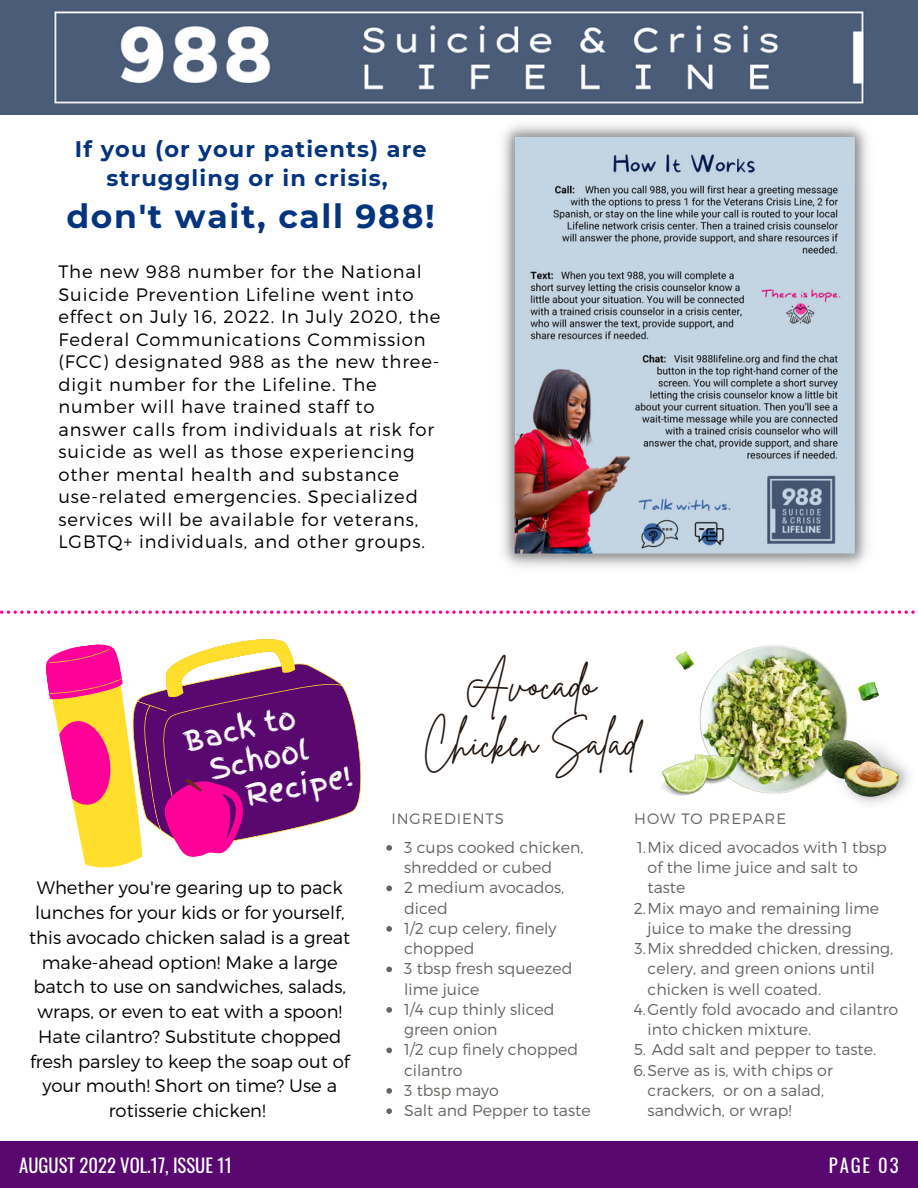
<style>
.page{position:relative;width:918px;height:1188px;background:#fff}
.page>*{position:absolute;margin:0;border:0;box-sizing:border-box;transform-origin:0 0}
.t1{font:41.1px/57.2px "Brittany Signature";color:#20140d;text-align:center}
.t2{font:700 33px "Montserrat";letter-spacing:.05em;color:#05347e}
.t3{font:28.5px "Finger Paint";color:#fafafa}
.t4{font:700 22.5px/29.2px "Montserrat";letter-spacing:.05em;color:#05347e;text-align:center}
.t5{font:18.75px "Oswald";color:#fff}
.t6{font:18.75px "Oswald";letter-spacing:.1em;color:#fafafa}
.t7{font:300 18px/22.5px "Montserrat";letter-spacing:.05em;color:#000}
.t8{font:300 18px/24.8px "Montserrat";color:#000;text-align:center}
.t9{font:300 15.75px/20.2px "Montserrat";color:#666461}
.t10{font:300 15px "Montserrat";letter-spacing:.06em;color:#666461}
</style>
<div class="page">
<div style="left:0;top:1141px;width:918px;height:47px;background:#590870"></div>
<img style="left:0;top:0;width:918px;height:115px">
<img style="left:502px;top:124px;width:366px;height:443px">
<img style="left:695px;top:645px;width:153px;height:149px">
<img style="left:675px;top:647px;width:23px;height:28px">
<img style="left:857px;top:681px;width:22px;height:20px">
<svg style="left:46px;top:644px;width:97px;height:224px"></svg>
<svg style="left:121px;top:639px;width:240px;height:215px"></svg>
<svg style="left:161px;top:709px;width:188px;height:148px;background:#8a2a89"></svg>
<svg style="left:0;top:610px;width:915px;height:4px"></svg>
<img style="left:823px;top:732px;width:87px;height:72px">
<img style="left:662px;top:755px;width:75px;height:41px">
<svg style="left:386px;top:845px;width:6px;height:6px"></svg>
<svg style="left:386px;top:886px;width:6px;height:5px"></svg>
<svg style="left:386px;top:926px;width:6px;height:6px"></svg>
<svg style="left:386px;top:967px;width:6px;height:5px"></svg>
<svg style="left:386px;top:1007px;width:6px;height:6px"></svg>
<svg style="left:386px;top:1048px;width:6px;height:5px"></svg>
<svg style="left:386px;top:1088px;width:6px;height:6px"></svg>
<svg style="left:386px;top:1108px;width:6px;height:6px"></svg>
<h3 class="t4" style="left:75px;top:134px;width:353px">If you (or your patients) are struggling or in crisis,</h3>
<h2 class="t2" style="left:66px;top:196px;width:370px">don't wait, call 988!</h2>
<p class="t7" style="left:58px;top:260px;width:384px">The new 988 number for the National Suicide Prevention Lifeline went into effect on July 16, 2022. In July 2020, the Federal Communications Commission (FCC) designated 988 as the new three&shy;digit number for the Lifeline. The number will have trained staff to answer calls from individuals at risk for suicide as well as those experiencing other mental health and substance use-related emergencies. Specialized services will be available for veterans, LGBTQ+ individuals, and other groups.</p>
<h3 class="t3" style="left:180px;top:720px;width:116px;rotate:-12deg">Back to</h3>
<h3 class="t3" style="left:206px;top:749px;width:102px;rotate:-12deg">School</h3>
<h3 class="t3" style="left:242px;top:777px;width:110px;rotate:-12deg">Recipe!</h3>
<p class="t8" style="left:29px;top:875px;width:323px">Whether you're gearing up to pack lunches for your kids or for yourself, this avocado chicken salad is a great make-ahead option! Make a large batch to use on sandwiches, salads, wraps, or even to eat with a spoon!<br>Hate cilantro? Substitute chopped fresh parsley to keep the soap out of your mouth! Short on time? Use a rotisserie chicken!</p>
<h1 class="t1" style="left:423px;top:657px;width:217px">Avocado<br>Chicken Salad</h1>
<p class="t10" style="left:391px;top:809px;width:114px">INGREDIENTS</p>
<p class="t10" style="left:634px;top:809px;width:153px">HOW TO PREPARE</p>
<p class="t9" style="left:404px;top:836px;width:188px">3 cups cooked chicken, shredded or cubed<br>2 medium avocados, diced<br>1/2 cup celery, finely chopped<br>3 tbsp fresh squeezed lime juice<br>1/4 cup thinly sliced green onion<br>1/2 cup finely chopped cilantro<br>3 tbsp mayo<br>Salt and Pepper to taste</p>
<p class="t9" style="left:637px;top:836px;width:251px">1.Mix diced avocados with 1 tbsp</p>
<p class="t9" style="left:648px;top:857px;width:212px">of the lime juice and salt to</p>
<p class="t9" style="left:648px;top:877px;width:39px">taste</p>
<p class="t9" style="left:634px;top:897px;width:247px">2.Mix mayo and remaining lime</p>
<p class="t9" style="left:648px;top:917px;width:206px">juice to make the dressing</p>
<p class="t9" style="left:635px;top:938px;width:260px">3.Mix shredded chicken, dressing,</p>
<p class="t9" style="left:648px;top:958px;width:229px">celery, and green onions until</p>
<p class="t9" style="left:648px;top:978px;width:175px">chicken is well coated.</p>
<p class="t9" style="left:634px;top:998px;width:266px">4.Gently fold avocado and cilantro</p>
<p class="t9" style="left:648px;top:1019px;width:165px">into chicken mixture.</p>
<p class="t9" style="left:634px;top:1039px;width:244px">5. Add salt and pepper to taste.</p>
<p class="t9" style="left:633px;top:1059px;width:201px">6.Serve as is, with chips or</p>
<p class="t9" style="left:648px;top:1079px;width:178px">crackers, or on a salad,</p>
<p class="t9" style="left:648px;top:1100px;width:146px">sandwich, or wrap!</p>
<p class="t5" style="left:19px;top:1151px;width:214px">AUGUST 2022 VOL.17, ISSUE 11</p>
<p class="t6" style="left:829px;top:1151px;width:71px">PAGE 03</p>
</div>
